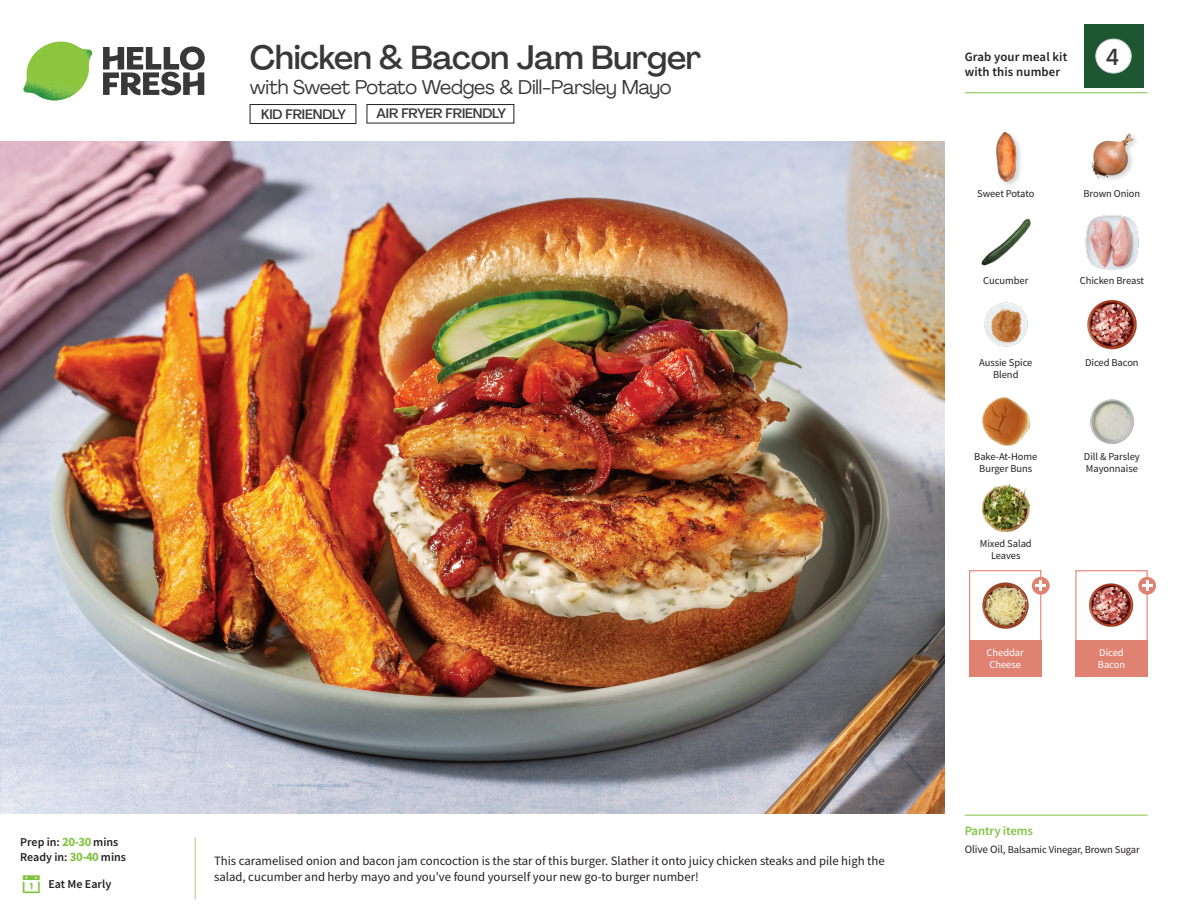
<style>
.page{position:relative;width:1188px;height:918px;background:#fff}
.page>*{position:absolute;margin:0;border:0;box-sizing:border-box;transform-origin:0 0}
._15_Titel_UK{font:500 33px "Agrandir";letter-spacing:-.01em;color:#383839}
._002_Label_Nr{font:500 22.8px "Agrandir";color:#383839;scale:.94 1}
._15_Titel_UK-2{font:19.5px "Agrandir";letter-spacing:-.01em;color:#383839}
.t1{font:500 13.5px "Agrandir";letter-spacing:-.01em;color:#383839}
.Step_6_Text_AU{font:12.75px/16.5px "Source Sans Pro";color:#231f20}
.t2{font:600 12.75px/15px "Source Sans Pro";letter-spacing:.01em;color:#231f20}
._04_Headers_Front{font:600 12.75px "Source Sans Pro";letter-spacing:-.01em;color:#81c340}
._04_Intro{font:600 12px "Source Sans Pro";color:#231f20}
._18_FRONT_ingredients{font:10.5px/12px "Source Sans Pro";letter-spacing:-.005em;color:#231f20;text-align:center}
._05_Pantry{font:10.5px "Source Sans Pro";letter-spacing:-.01em;color:#231f20}
._18_FRONT_ingredients-2{font:10.5px/12px "Source Sans Pro";letter-spacing:-.005em;color:#fff}
.s1{font-weight:700;font-size:12.75px;color:#81c340}
.s2{font-size:11.25px}
</style>
<div class="page">
<svg style="left:103px;top:46px;width:102px;height:49px"></svg>
<img style="left:23px;top:42px;width:69px;height:59px">
<img style="left:0;top:142px;width:945px;height:672px">
<div style="left:1075px;top:570px;width:73px;height:72px;border:1px solid #df8272"></div>
<div style="left:1075px;top:640px;width:73px;height:37px;background:#df8272"></div>
<div style="left:969px;top:640px;width:72px;height:37px;background:#df8272"></div>
<img style="left:1088px;top:583px;width:46px;height:44px">
<div style="left:969px;top:570px;width:72px;height:72px;border:1px solid #df8272"></div>
<img style="left:982px;top:580px;width:52px;height:49px">
<div style="left:1032px;top:577px;width:18px;height:18px;background:#df8272;border-radius:50%"></div>
<svg style="left:1035px;top:580px;width:11px;height:11px"></svg>
<div style="left:1138px;top:577px;width:18px;height:18px;background:#df8272;border-radius:50%"></div>
<svg style="left:1142px;top:580px;width:10px;height:11px"></svg>
<img style="left:1087px;top:300px;width:50px;height:50px">
<img style="left:1090px;top:399px;width:44px;height:45px">
<img style="left:982px;top:397px;width:48px;height:49px">
<img style="left:982px;top:483px;width:48px;height:49px">
<img style="left:984px;top:302px;width:44px;height:45px">
<img style="left:981px;top:218px;width:50px;height:48px">
<img style="left:1085px;top:215px;width:54px;height:55px">
<img style="left:996px;top:131px;width:25px;height:54px">
<img style="left:1091px;top:133px;width:45px;height:47px">
<hr style="left:965px;top:815px;width:183px;height:1px;background:#81c340">
<hr style="left:965px;top:92px;width:183px;height:1px;background:#81c340">
<div style="left:1084px;top:24px;width:59px;height:64px;background:#1d5732"></div>
<div style="left:1096px;top:39px;width:35px;height:34px;background:#fff;border-radius:50%"></div>
<div style="left:1096px;top:39px;width:35px;height:34px;border:1px solid #d1d2d4;border-radius:50%"></div>
<div style="left:250px;top:104px;width:106px;height:20px;border:1px solid #231f20"></div>
<div style="left:367px;top:104px;width:147px;height:19px;border:1px solid #231f20"></div>
<p class="_04_Intro" style="left:20px;top:834px;width:100px">Prep in: <span class="s1">20-30</span> mins</p>
<p class="_04_Intro" style="left:20px;top:849px;width:107px">Ready in: <span class="s1">30-40</span> mins</p>
<p class="_04_Intro" style="left:48px;top:876px;width:64px">Eat Me Early</p>
<p class="_15_Titel_UK" style="left:250px;top:37px;width:453px">Chicken &amp; Bacon Jam Burger</p>
<p class="_15_Titel_UK-2" style="left:250px;top:75px;width:423px">with Sweet Potato Wedges &amp; Dill-Parsley Mayo</p>
<p class="t1" style="left:261px;top:106px;width:86px">KID FRIENDLY</p>
<p class="t1" style="left:377px;top:105px;width:131px">AIR FRYER FRIENDLY</p>
<p class="Step_6_Text_AU" style="left:214px;top:852px;width:672px">This caramelised onion and bacon jam concoction is the star of this burger. Slather it onto juicy chicken steaks and pile high the salad, cucumber and herby mayo and you've found yourself your new go-to burger number!</p>
<p class="t2" style="left:965px;top:49px;width:104px">Grab your meal kit with this number</p>
<p class="_002_Label_Nr" style="left:1106px;top:43px;width:15px">4</p>
<p class="_18_FRONT_ingredients" style="left:977px;top:188px;width:59px">Sweet Potato</p>
<p class="_18_FRONT_ingredients" style="left:1083px;top:188px;width:58px">Brown Onion</p>
<p class="_18_FRONT_ingredients" style="left:983px;top:274px;width:47px">Cucumber</p>
<p class="_18_FRONT_ingredients" style="left:1080px;top:274px;width:66px">Chicken Breast</p>
<p class="_18_FRONT_ingredients" style="left:979px;top:357px;width:55px">Aussie Spice</p>
<p class="_18_FRONT_ingredients" style="left:1085px;top:356px;width:55px">Diced Bacon</p>
<p class="_18_FRONT_ingredients" style="left:993px;top:369px;width:27px">Blend</p>
<p class="_18_FRONT_ingredients" style="left:974px;top:451px;width:65px">Bake-At-Home<br>Burger Buns</p>
<p class="_18_FRONT_ingredients" style="left:980px;top:537px;width:53px">Mixed Salad<br>Leaves</p>
<p class="_18_FRONT_ingredients-2" style="left:987px;top:646px;width:39px">Cheddar<br>Cheese</p>
<p class="_18_FRONT_ingredients" style="left:1084px;top:451px;width:57px;text-align:left">Dill &amp; Parsley<br>Mayonnaise</p>
<p class="_18_FRONT_ingredients-2" style="left:1098px;top:646px;width:29px">Diced<br>Bacon</p>
<p class="_04_Headers_Front" style="left:965px;top:822px;width:70px">Pantry items</p>
<p class="_05_Pantry" style="left:965px;top:843px;width:177px"><span class="s2">Olive Oil,</span> Balsamic Vinegar, Brown Sugar</p>
</div>
